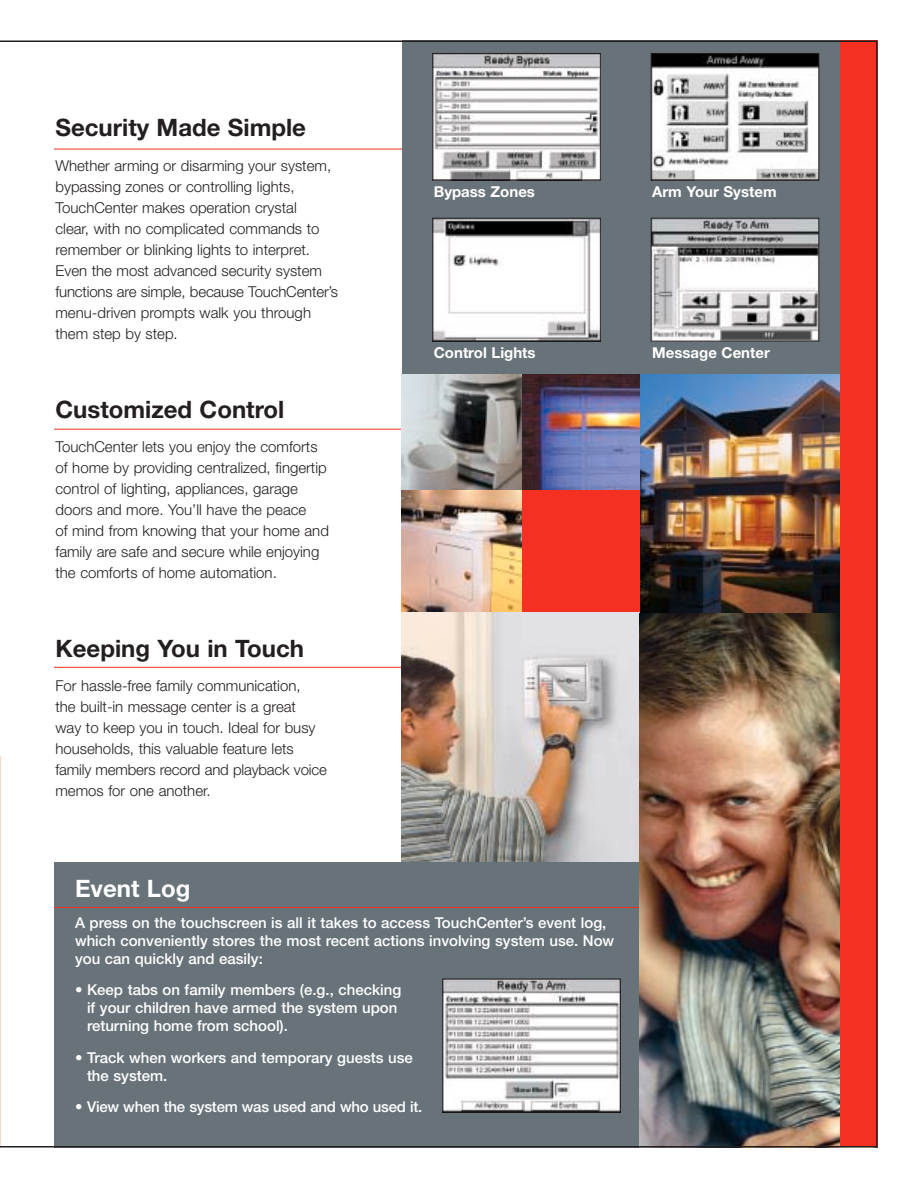
<style>
.page{position:relative;width:918px;height:1188px;background:#fff}
.page>*{position:absolute;margin:0;border:0;box-sizing:border-box;transform-origin:0 0}
.t1{font:700 24px "Helvetica Neue";color:#231e1f}
.t2{font:700 24px "Helvetica Neue";color:#fff}
.t3{font:300 15px/21px "Helvetica Neue";color:#231e1f}
.t4{font:500 15px/18px "Helvetica Neue";color:#fff}
.t5{font:700 15px "Helvetica Neue";color:#fff}
</style>
<div class="page">
<img style="left:0;top:40px;width:878px;height:1108px">
<h1 class="t1" style="left:56px;top:119px;width:252px">Security Made Simple</h1>
<p class="t3" style="left:56px;top:156px;width:284px">Whether arming or disarming your system, bypassing zones or controlling lights, TouchCenter makes operation crystal<br>clear, with no complicated commands to remember or blinking lights to interpret.<br>Even the most advanced security system functions are simple, because TouchCenter’s menu-driven prompts walk you through them step by step.</p>
<h1 class="t1" style="left:56px;top:401px;width:231px">Customized Control</h1>
<p class="t3" style="left:56px;top:438px;width:275px">TouchCenter lets you enjoy the comforts of home by providing centralized, fingertip control of lighting, appliances, garage doors and more. You’ll have the peace<br>of mind from knowing that your home and family are safe and secure while enjoying the comforts of home automation.</p>
<h1 class="t1" style="left:56px;top:640px;width:250px">Keeping You in Touch</h1>
<p class="t3" style="left:56px;top:677px;width:273px">For hassle-free family communication,<br>the built-in message center is a great<br>way to keep you in touch. Ideal for busy households, this valuable feature lets family members record and playback voice memos for one another.</p>
<p class="t5" style="left:434px;top:186px;width:103px">Bypass Zones</p>
<p class="t5" style="left:652px;top:186px;width:126px">Arm Your System</p>
<p class="t5" style="left:434px;top:347px;width:103px">Control Lights</p>
<p class="t5" style="left:652px;top:347px;width:119px">Message Center</p>
<h1 class="t2" style="left:75px;top:880px;width:117px">Event Log</h1>
<p class="t4" style="left:75px;top:915px;width:541px">A press on the touchscreen is all it takes to access TouchCenter’s event log, which conveniently stores the most recent actions involving system use. Now you can quickly and easily:</p>
<p class="t4" style="left:87px;top:982px;width:316px;text-indent:-12px">• Keep tabs on family members (e.g., checking if your children have armed the system upon returning home from school).</p>
<p class="t4" style="left:87px;top:1050px;width:327px;text-indent:-12px">• Track when workers and temporary guests use the system.</p>
<p class="t4" style="left:75px;top:1099px;width:349px">• View when the system was used and who used it.</p>
</div>
